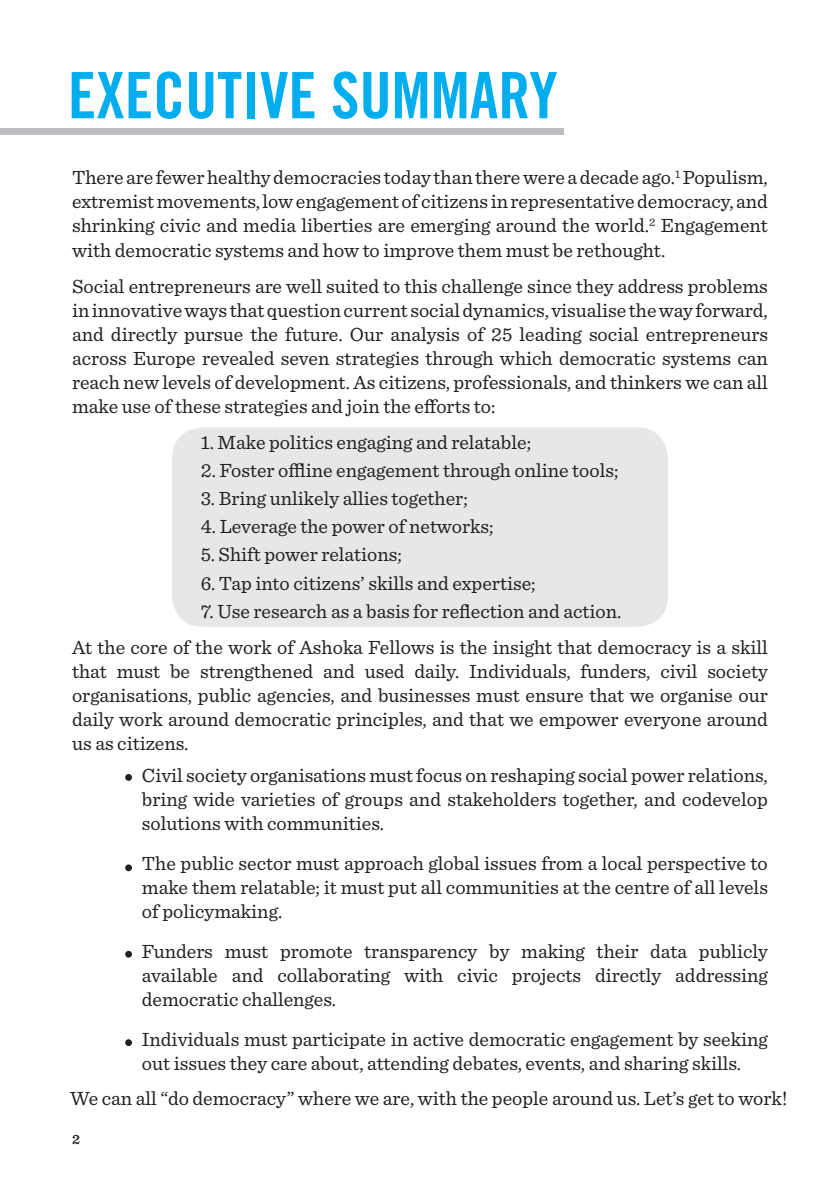
<style>
.page{position:relative;width:840px;height:1191px;background:#fff}
.page>*{position:absolute;margin:0;border:0;box-sizing:border-box;transform-origin:0 0}
.t1{font:64px "Trade Gothic LT Pro Bd Cn 20";color:#00aeef}
.t2{font:20px/24px "Sentinel";color:#231f20;text-align:justify}
.t3{font:600 14px "Sentinel";color:#231f20}
</style>
<div class="page">
<div style="left:172px;top:427px;width:495px;height:200px;background:#e6e7e9;border-radius:31px"></div>
<div style="left:0;top:128px;width:562px;height:6px;background:#bcbdc0"></div>
<div style="left:125px;top:774px;width:7px;height:7px;background:#231f20;border-radius:50%"></div>
<div style="left:125px;top:864px;width:7px;height:7px;background:#231f20;border-radius:50%"></div>
<div style="left:125px;top:950px;width:7px;height:7px;background:#231f20;border-radius:50%"></div>
<div style="left:125px;top:1039px;width:7px;height:7px;background:#231f20;border-radius:50%"></div>
<p class="t1" style="left:68px;top:57px;width:491px">EXECUTIVE SUMMARY</p>
<p class="t2" style="left:72px;top:164px;width:697px">There are fewer healthy democracies today than there were a decade ago.<sup>1</sup> Populism, extremist movements, low engagement of citizens in representative democracy, and shrinking civic and media liberties are emerging around the world.<sup>2</sup> Engagement with democratic systems and how to improve them must be rethought.</p>
<p class="t2" style="left:72px;top:272px;width:697px">Social entrepreneurs are well suited to this challenge since they address problems in innovative ways that question current social dynamics, visualise the way forward, and directly pursue the future. Our analysis of 25 leading social entrepreneurs across Europe revealed seven strategies through which democratic systems can reach new levels of development. As citizens, professionals, and thinkers we can all make use of these strategies and join the efforts to:</p>
<p class="t2" style="left:201px;top:429px;width:331px">1. Make politics engaging and relatable;</p>
<p class="t2" style="left:201px;top:457px;width:419px">2. Foster offline engagement through online tools;</p>
<p class="t2" style="left:201px;top:485px;width:268px">3. Bring unlikely allies together;</p>
<p class="t2" style="left:201px;top:513px;width:294px">4. Leverage the power of networks;</p>
<p class="t2" style="left:201px;top:541px;width:202px">5. Shift power relations;</p>
<p class="t2" style="left:201px;top:569px;width:336px">6. Tap into citizens’ skills and expertise;</p>
<p class="t2" style="left:201px;top:597px;width:422px">7. Use research as a basis for reflection and action.</p>
<p class="t2" style="left:72px;top:634px;width:697px">At the core of the work of Ashoka Fellows is the insight that democracy is a skill that must be strengthened and used daily. Individuals, funders, civil society organisations, public agencies, and businesses must ensure that we organise our daily work around democratic principles, and that we empower everyone around us as citizens.</p>
<p class="t2" style="left:142px;top:762px;width:627px">Civil society organisations must focus on reshaping social power relations, bring wide varieties of groups and stakeholders together, and codevelop solutions with communities.</p>
<p class="t2" style="left:142px;top:850px;width:627px">The public sector must approach global issues from a local perspective to make them relatable; it must put all communities at the centre of all levels of policymaking.</p>
<p class="t2" style="left:142px;top:938px;width:627px">Funders must promote transparency by making their data publicly available and collaborating with civic projects directly addressing democratic challenges.</p>
<p class="t2" style="left:142px;top:1026px;width:627px">Individuals must participate in active democratic engagement by seeking out issues they care about, attending debates, events, and sharing skills.</p>
<p class="t2" style="left:70px;top:1085px;width:718px">We can all “do democracy” where we are, with the people around us. Let’s get to work!</p>
<p class="t3" style="left:72px;top:1128px;width:10px">2</p>
</div>
